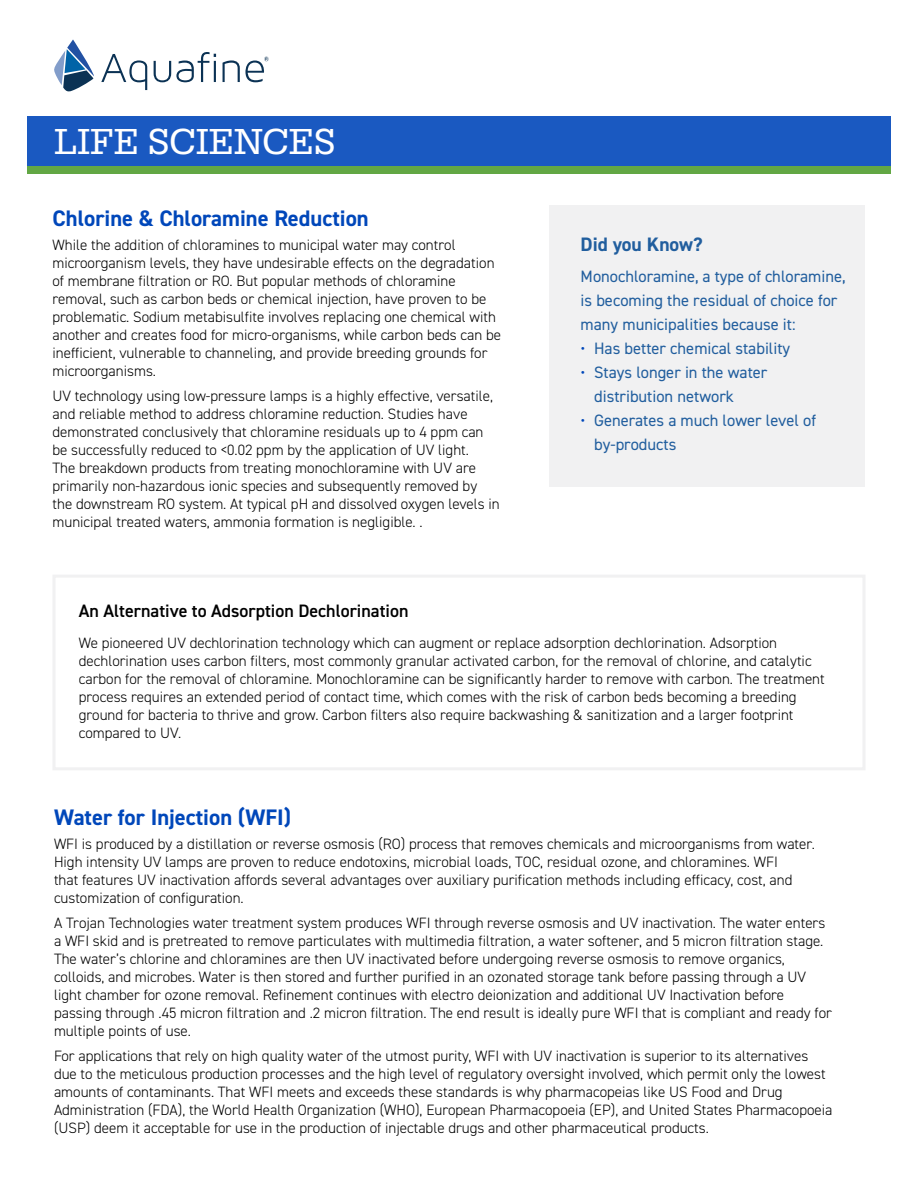
<style>
.page{position:relative;width:918px;height:1188px;background:#fff}
.page>*{position:absolute;margin:0;border:0;box-sizing:border-box;transform-origin:0 0}
.t1{font:37.5px "Serifa";color:#fff}
.H2___Heading_DIN_2014{font:700 22.5px "DIN2014";color:#0047ba}
.P___Subhead_DIN_2014_blue_Bold{font:700 19.5px "DIN2014";color:#215e9e}
.P___Subhead_DIN_2015{font:600 18px "DIN2014";color:#000}
.P___Callout_DIN_2014{font:16.5px/24px "DIN2014";color:#215e9e}
.P___Body_10_pt_DIN_2014{font:300 15px/18px "DIN2014";color:#000}
.s1{color:#0047ba}
</style>
<div class="page">
<div style="left:27px;top:116px;width:864px;height:54px;background:#1a59c1"></div>
<div style="left:27px;top:167px;width:864px;height:7px;background:#62a744"></div>
<div style="left:52px;top:575px;width:814px;height:195px;border:3px solid #f1f1f2"></div>
<div style="left:550px;top:205px;width:315px;height:281px;background:#f1f1f2"></div>
<svg style="left:101px;top:54px;width:46px;height:36px"></svg>
<svg style="left:154px;top:52px;width:62px;height:30px"></svg>
<svg style="left:54px;top:39px;width:40px;height:53px"></svg>
<svg style="left:223px;top:57px;width:46px;height:25px"></svg>
<h1 class="t1" style="left:54px;top:121px;width:283px">LIFE SCIENCES</h1>
<h2 class="H2___Heading_DIN_2014" style="left:52px;top:203px;width:318px">Chlorine &amp; Chloramine Reduction</h2>
<p class="P___Body_10_pt_DIN_2014" style="left:52px;top:236px;width:450px">While the addition of chloramines to municipal water may control microorganism levels, they have undesirable effects on the degradation of membrane filtration or RO. But popular methods of chloramine removal, such as carbon beds or chemical injection, have proven to be problematic. Sodium metabisulfite involves replacing one chemical with another and creates food for micro-organisms, while carbon beds can be inefficient, vulnerable to channeling, and provide breeding grounds for microorganisms.</p>
<p class="P___Body_10_pt_DIN_2014" style="left:52px;top:387px;width:449px">UV technology using low-pressure lamps is a highly effective, versatile, and reliable method to address chloramine reduction. Studies have demonstrated conclusively that chloramine residuals up to 4 ppm can be successfully reduced to &lt;0.02 ppm by the application of UV light.<br>The breakdown products from treating monochloramine with UV are primarily non-hazardous ionic species and subsequently removed by the downstream RO system. At typical pH and dissolved oxygen levels in municipal treated waters, ammonia formation is negligible. .</p>
<p class="P___Subhead_DIN_2014_blue_Bold" style="left:581px;top:232px;width:124px">Did you Know?</p>
<p class="P___Callout_DIN_2014" style="left:581px;top:264px;width:267px">Monochloramine, a type of chloramine, is becoming the residual of choice for many municipalities because it:</p>
<p class="P___Callout_DIN_2014" style="left:581px;top:336px;width:211px"><span class="s1">•</span> Has better chemical stability</p>
<p class="P___Callout_DIN_2014" style="left:594px;top:360px;width:175px;text-indent:-14px"><span class="s1">•</span> Stays longer in the water distribution network</p>
<p class="P___Callout_DIN_2014" style="left:594px;top:408px;width:224px;text-indent:-14px"><span class="s1">•</span> Generates a much lower level of by-products</p>
<p class="P___Subhead_DIN_2015" style="left:79px;top:599px;width:331px">An Alternative to Adsorption Dechlorination</p>
<p class="P___Body_10_pt_DIN_2014" style="left:79px;top:634px;width:747px">We pioneered UV dechlorination technology which can augment or replace adsorption dechlorination. Adsorption dechlorination uses carbon filters, most commonly granular activated carbon, for the removal of chlorine, and catalytic carbon for the removal of chloramine. Monochloramine can be significantly harder to remove with carbon. The treatment process requires an extended period of contact time, which comes with the risk of carbon beds becoming a breeding ground for bacteria to thrive and grow. Carbon filters also require backwashing &amp; sanitization and a larger footprint compared to UV.</p>
<h2 class="H2___Heading_DIN_2014" style="left:54px;top:802px;width:238px">Water for Injection (WFI)</h2>
<p class="P___Body_10_pt_DIN_2014" style="left:54px;top:835px;width:763px">WFI is produced by a distillation or reverse osmosis (RO) process that removes chemicals and microorganisms from water.<br>High intensity UV lamps are proven to reduce endotoxins, microbial loads, TOC, residual ozone, and chloramines. WFI<br>that features UV inactivation affords several advantages over auxiliary purification methods including efficacy, cost, and customization of configuration.</p>
<p class="P___Body_10_pt_DIN_2014" style="left:54px;top:914px;width:779px">A Trojan Technologies water treatment system produces WFI through reverse osmosis and UV inactivation. The water enters a WFI skid and is pretreated to remove particulates with multimedia filtration, a water softener, and 5 micron filtration stage.<br>The water’s chlorine and chloramines are then UV inactivated before undergoing reverse osmosis to remove organics, colloids, and microbes. Water is then stored and further purified in an ozonated storage tank before passing through a UV light chamber for ozone removal. Refinement continues with electro deionization and additional UV Inactivation before passing through .45 micron filtration and .2 micron filtration. The end result is ideally pure WFI that is compliant and ready for multiple points of use.</p>
<p class="P___Body_10_pt_DIN_2014" style="left:54px;top:1047px;width:780px">For applications that rely on high quality water of the utmost purity, WFI with UV inactivation is superior to its alternatives due to the meticulous production processes and the high level of regulatory oversight involved, which permit only the lowest amounts of contaminants. That WFI meets and exceeds these standards is why pharmacopeias like US Food and Drug Administration (FDA), the World Health Organization (WHO), European Pharmacopoeia (EP), and United States Pharmacopoeia (USP) deem it acceptable for use in the production of injectable drugs and other pharmaceutical products.</p>
</div>
